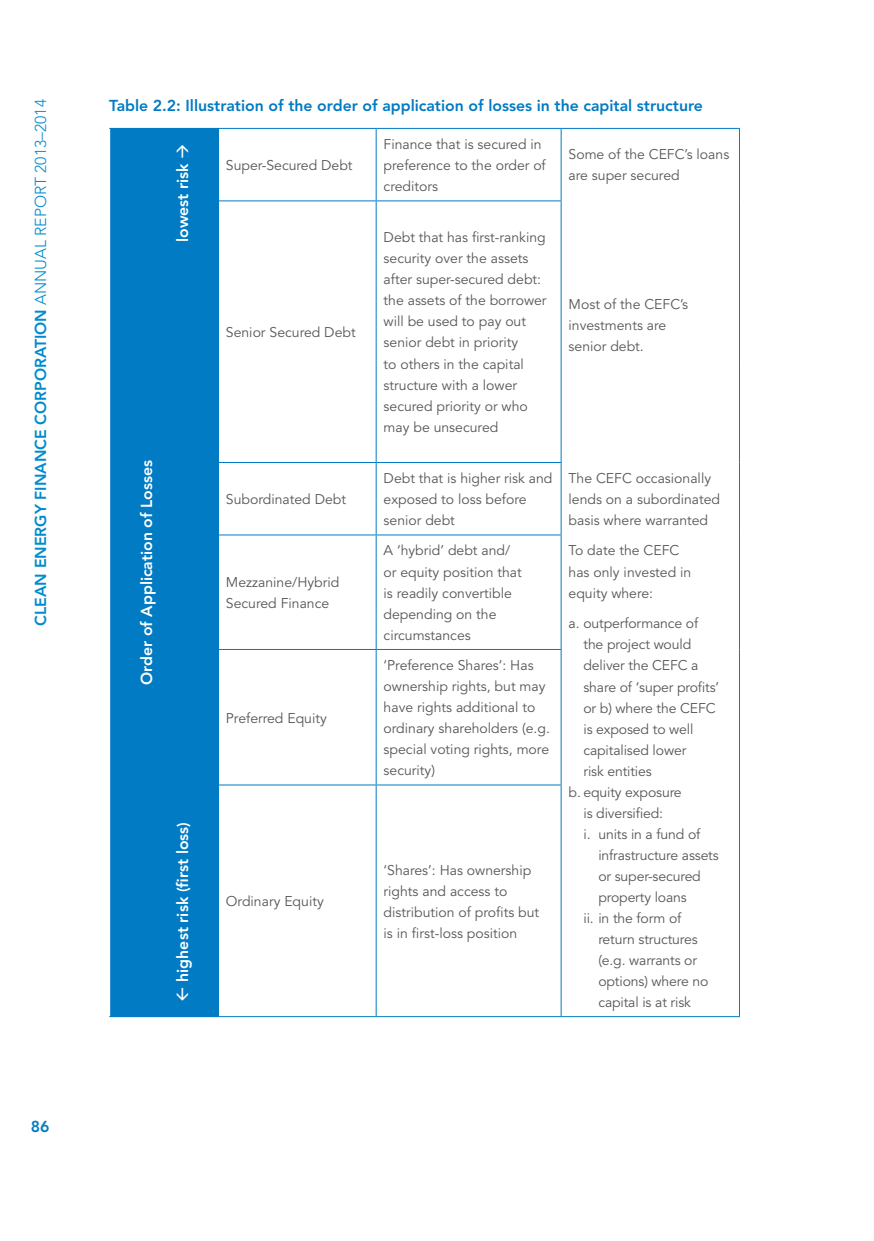
<style>
.page{position:relative;width:874px;height:1241px;background:#fff}
.page>*{position:absolute;margin:0;border:0;box-sizing:border-box;transform-origin:0 0}
.Table_Figure_Title{font:800 15.75px "Avenir LT Std";color:#007bc4}
.TH{font:800 15.75px "Avenir LT Std";color:#fff}
.t1{font:800 15.75px "Avenir LT Std";color:#008bce}
.Table_text{font:14px/21px "Avenir LT Std";color:#575756}
.s1{font-weight:300}
</style>
<div class="page">
<div style="left:110px;top:128px;width:108px;height:888px;background:#007bc4"></div>
<hr style="left:375px;top:129px;width:1px;height:71px;background:#007bc4">
<hr style="left:560px;top:129px;width:1px;height:71px;background:#007bc4">
<hr style="left:218px;top:200px;width:158px;height:1px;background:#007bc4">
<hr style="left:376px;top:200px;width:185px;height:1px;background:#007bc4">
<hr style="left:375px;top:201px;width:1px;height:160px;background:#007bc4">
<hr style="left:560px;top:201px;width:1px;height:160px;background:#007bc4">
<hr style="left:375px;top:361px;width:1px;height:101px;background:#007bc4">
<hr style="left:560px;top:361px;width:1px;height:101px;background:#007bc4">
<hr style="left:218px;top:462px;width:158px;height:1px;background:#007bc4">
<hr style="left:376px;top:462px;width:185px;height:1px;background:#007bc4">
<hr style="left:375px;top:463px;width:1px;height:71px;background:#007bc4">
<hr style="left:560px;top:463px;width:1px;height:71px;background:#007bc4">
<hr style="left:218px;top:534px;width:158px;height:1px;background:#007bc4">
<hr style="left:376px;top:534px;width:185px;height:1px;background:#007bc4">
<hr style="left:375px;top:535px;width:1px;height:114px;background:#007bc4">
<hr style="left:218px;top:649px;width:158px;height:1px;background:#007bc4">
<hr style="left:376px;top:649px;width:185px;height:1px;background:#007bc4">
<hr style="left:375px;top:649px;width:1px;height:135px;background:#007bc4">
<hr style="left:218px;top:784px;width:158px;height:1px;background:#007bc4">
<hr style="left:376px;top:784px;width:185px;height:1px;background:#007bc4">
<hr style="left:375px;top:785px;width:1px;height:231px;background:#007bc4">
<hr style="left:218px;top:1016px;width:158px;height:1px;background:#007bc4">
<hr style="left:376px;top:1016px;width:185px;height:1px;background:#007bc4">
<hr style="left:738px;top:129px;width:1px;height:72px;background:#007bc4">
<hr style="left:738px;top:201px;width:1px;height:160px;background:#007bc4">
<hr style="left:738px;top:361px;width:1px;height:101px;background:#007bc4">
<hr style="left:738px;top:462px;width:1px;height:73px;background:#007bc4">
<hr style="left:560px;top:535px;width:1px;height:114px;background:#007bc4">
<hr style="left:738px;top:535px;width:1px;height:114px;background:#007bc4">
<hr style="left:560px;top:649px;width:1px;height:135px;background:#007bc4">
<hr style="left:738px;top:649px;width:1px;height:135px;background:#007bc4">
<hr style="left:560px;top:785px;width:1px;height:231px;background:#007bc4">
<hr style="left:738px;top:784px;width:1px;height:232px;background:#007bc4">
<hr style="left:561px;top:1016px;width:178px;height:1px;background:#007bc4">
<hr style="left:109px;top:1016px;width:109px;height:1px;background:#007bc4">
<hr style="left:109px;top:128px;width:109px;height:1px;background:#007bc4">
<hr style="left:218px;top:128px;width:158px;height:1px;background:#007bc4">
<hr style="left:376px;top:128px;width:185px;height:1px;background:#007bc4">
<hr style="left:561px;top:128px;width:178px;height:1px;background:#007bc4">
<p class="t1" style="left:31px;top:625px;width:527px;rotate:-90deg">CLEAN ENERGY FINANCE CORPORATION <span class="s1">ANNUAL REPORT 2013–2014</span></p>
<p class="Table_Figure_Title" style="left:31px;top:1116px;width:20px">86</p>
<h5 class="Table_Figure_Title" style="left:109px;top:96px;width:595px">Table 2.2: Illustration of the order of application of losses in the capital structure</h5>
<h6 class="TH" style="left:173px;top:242px;width:100px;rotate:-90deg">lowest risk →</h6>
<h6 class="TH" style="left:137px;top:685px;width:227px;rotate:-90deg">Order of Application of Losses</h6>
<h6 class="TH" style="left:173px;top:981px;width:161px;rotate:-90deg">highest risk (first loss)</h6>
<p class="Table_text" style="left:226px;top:155px;width:128px">Super-Secured Debt</p>
<p class="Table_text" style="left:226px;top:322px;width:131px">Senior Secured Debt</p>
<p class="Table_text" style="left:226px;top:489px;width:122px">Subordinated Debt</p>
<p class="Table_text" style="left:226px;top:572px;width:115px">Mezzanine/Hybrid<br>Secured Finance</p>
<p class="Table_text" style="left:226px;top:707px;width:102px">Preferred Equity</p>
<p class="Table_text" style="left:226px;top:891px;width:99px">Ordinary Equity</p>
<p class="Table_text" style="left:383px;top:134px;width:164px">Finance that is secured in preference to the order of creditors</p>
<p class="Table_text" style="left:568px;top:144px;width:162px">Some of the CEFC’s loans are super secured</p>
<p class="Table_text" style="left:383px;top:227px;width:164px">Debt that has first‑ranking security over the assets after super-secured debt: the assets of the borrower will be used to pay out senior debt in priority<br>to others in the capital structure with a lower secured priority or who may be unsecured</p>
<p class="Table_text" style="left:568px;top:294px;width:121px">Most of the CEFC’s investments are senior debt.</p>
<p class="Table_text" style="left:383px;top:468px;width:170px">Debt that is higher risk and exposed to loss before senior debt</p>
<p class="Table_text" style="left:568px;top:468px;width:153px">The CEFC occasionally lends on a subordinated basis where warranted</p>
<p class="Table_text" style="left:383px;top:540px;width:140px">A ‘hybrid’ debt and/ or equity position that is readily convertible depending on the circumstances</p>
<p class="Table_text" style="left:568px;top:540px;width:124px">To date the CEFC has only invested in equity where:</p>
<p class="Table_text" style="left:583px;top:613px;width:137px;text-indent:-15px">a. outperformance of the project would deliver the CEFC a share of ‘super profits’ or b) where the CEFC is exposed to well capitalised lower<br>risk entities</p>
<p class="Table_text" style="left:568px;top:781px;width:115px;text-align:center">b. equity exposure is diversified:</p>
<p class="Table_text" style="left:598px;top:823px;width:122px;text-indent:-15px">i. units in a fund of infrastructure assets or super-secured property loans</p>
<p class="Table_text" style="left:598px;top:907px;width:112px;text-indent:-15px">ii. in the form of return structures (e.g. warrants or options) where no capital is at risk</p>
<p class="Table_text" style="left:383px;top:655px;width:168px">‘Preference Shares’: Has ownership rights, but may have rights additional to ordinary shareholders (e.g. special voting rights, more security)</p>
<p class="Table_text" style="left:383px;top:859px;width:157px">‘Shares’: Has ownership rights and access to distribution of profits but is in first-loss position</p>
</div>
